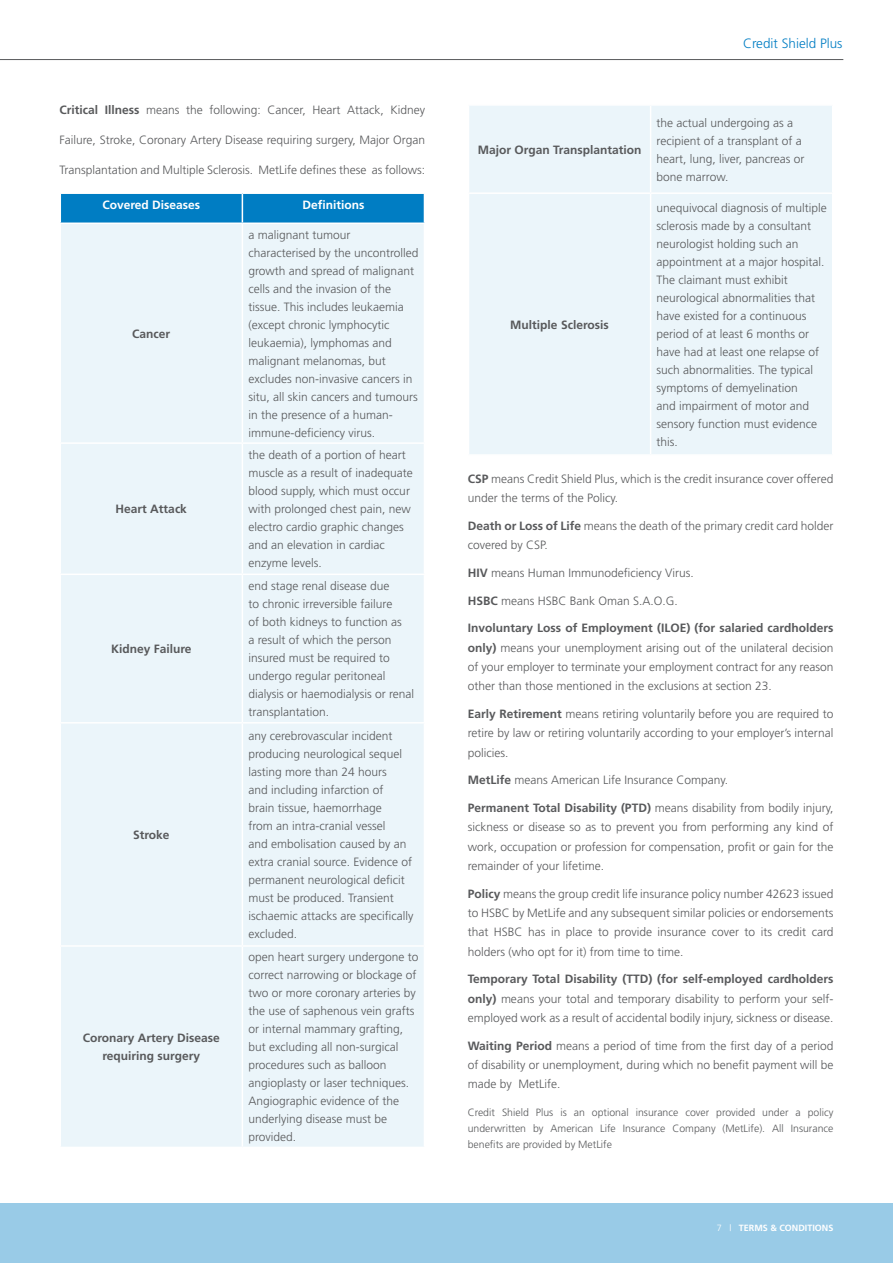
<style>
.page{position:relative;width:893px;height:1263px;background:#fff}
.page>*{position:absolute;margin:0;border:0;box-sizing:border-box;transform-origin:0 0}
.t1{font:300 13.5px "Frutiger LT Std";color:#007dc3}
.t2{font:300 12px/18px "Frutiger";color:#58595b}
.t3{font:700 12px/18px "Frutiger";color:#58595b;text-align:center}
.t4{font:700 12px "Frutiger";color:#fff}
.t5{font:300 10.5px/16.4px "Frutiger LT Std";color:#58595b;text-align:justify}
.t6{font:700 9px "Frutiger";color:#fff}
.s1{font-weight:700}
.s2{font-weight:300}
</style>
<div class="page">
<hr style="left:0;top:59px;width:843px;height:1px;background:#58595b">
<div style="left:0;top:1203px;width:893px;height:60px;background:#99cbe7"></div>
<div style="left:61px;top:224px;width:363px;height:923px;background:#ebf5fa"></div>
<hr style="left:242px;top:224px;width:1px;height:218px;background:#fff">
<hr style="left:242px;top:444px;width:1px;height:130px;background:#fff">
<svg style="left:60px;top:193px;width:365px;height:30px;background:#0e84c6"></svg>
<hr style="left:60px;top:442px;width:182px;height:2px;background:#fff">
<hr style="left:242px;top:442px;width:183px;height:2px;background:#fff">
<hr style="left:60px;top:574px;width:182px;height:1px;background:#fff">
<hr style="left:242px;top:574px;width:183px;height:1px;background:#fff">
<hr style="left:242px;top:575px;width:1px;height:147px;background:#fff">
<hr style="left:60px;top:722px;width:182px;height:2px;background:#fff">
<hr style="left:242px;top:722px;width:183px;height:2px;background:#fff">
<hr style="left:242px;top:724px;width:1px;height:221px;background:#fff">
<hr style="left:60px;top:945px;width:182px;height:2px;background:#fff">
<hr style="left:242px;top:945px;width:183px;height:2px;background:#fff">
<hr style="left:242px;top:947px;width:1px;height:200px;background:#fff">
<div style="left:469px;top:106px;width:363px;height:348px;background:#ebf5fa"></div>
<hr style="left:650px;top:106px;width:1px;height:86px;background:#fff">
<hr style="left:468px;top:192px;width:183px;height:2px;background:#fff">
<hr style="left:651px;top:192px;width:182px;height:2px;background:#fff">
<hr style="left:650px;top:194px;width:1px;height:260px;background:#fff">
<p class="t2" style="left:60px;top:100px;width:367px"><span class="s1">Critical Illness</span> means the following: Cancer, Heart Attack, Kidney</p>
<p class="t2" style="left:60px;top:131px;width:367px">Failure, Stroke, Coronary Artery Disease requiring surgery, Major Organ</p>
<p class="t2" style="left:60px;top:161px;width:367px">Transplantation and Multiple Sclerosis. MetLife defines these as follows:</p>
<p class="t4" style="left:102px;top:197px;width:99px">Covered Diseases</p>
<p class="t4" style="left:302px;top:197px;width:64px">Definitions</p>
<p class="t3" style="left:132px;top:325px;width:40px">Cancer</p>
<p class="t3" style="left:116px;top:500px;width:73px">Heart Attack</p>
<p class="t3" style="left:111px;top:640px;width:82px">Kidney Failure</p>
<p class="t3" style="left:133px;top:826px;width:38px">Stroke</p>
<p class="t3" style="left:83px;top:1029px;width:139px">Coronary Artery Disease requiring surgery</p>
<p class="t2" style="left:248px;top:226px;width:172px">a malignant tumour characterised by the uncontrolled growth and spread of malignant cells and the invasion of the tissue. This includes leukaemia (except chronic lymphocytic leukaemia), lymphomas and malignant melanomas, but excludes non-invasive cancers in situ, all skin cancers and tumours in the presence of a human&shy;immune-deficiency virus.</p>
<p class="t2" style="left:248px;top:446px;width:166px">the death of a portion of heart muscle as a result of inadequate blood supply, which must occur with prolonged chest pain, new electro cardio graphic changes and an elevation in cardiac enzyme levels.</p>
<p class="t2" style="left:248px;top:577px;width:167px">end stage renal disease due<br>to chronic irreversible failure<br>of both kidneys to function as<br>a result of which the person insured must be required to undergo regular peritoneal dialysis or haemodialysis or renal transplantation.</p>
<p class="t2" style="left:248px;top:727px;width:167px">any cerebrovascular incident producing neurological sequel lasting more than 24 hours<br>and including infarction of<br>brain tissue, haemorrhage<br>from an intra-cranial vessel<br>and embolisation caused by an extra cranial source. Evidence of permanent neurological deficit must be produced. Transient ischaemic attacks are specifically excluded.</p>
<p class="t2" style="left:248px;top:948px;width:172px">open heart surgery undergone to correct narrowing or blockage of two or more coronary arteries by the use of saphenous vein grafts or internal mammary grafting, but excluding all non-surgical procedures such as balloon angioplasty or laser techniques.<br>Angiographic evidence of the underlying disease must be provided.</p>
<p class="t1" style="left:743px;top:36px;width:101px">Credit Shield Plus</p>
<p class="t3" style="left:478px;top:140px;width:165px">Major Organ Transplantation</p>
<p class="t2" style="left:657px;top:114px;width:150px">the actual undergoing as a recipient of a transplant of a heart, lung, liver, pancreas or bone marrow.</p>
<p class="t2" style="left:657px;top:199px;width:172px">unequivocal diagnosis of multiple sclerosis made by a consultant neurologist holding such an appointment at a major hospital.<br>The claimant must exhibit neurological abnormalities that have existed for a continuous period of at least 6 months or have had at least one relapse of such abnormalities. The typical symptoms of demyelination<br>and impairment of motor and sensory function must evidence this.</p>
<p class="t2" style="left:468px;top:469px;width:367px;line-height:19.4px"><span class="s1">CSP</span> means Credit Shield Plus, which is the credit insurance cover offered under the terms of the Policy.</p>
<p class="t2" style="left:468px;top:516px;width:367px;line-height:19.4px"><span class="s1">Death or Loss of Life</span> means the death of the primary credit card holder covered by CSP.</p>
<p class="t2" style="left:468px;top:564px;width:228px"><span class="s1">HIV</span> means Human Immunodeficiency Virus.</p>
<p class="t2" style="left:468px;top:591px;width:212px"><span class="s1">HSBC</span> means HSBC Bank Oman S.A.O.G.</p>
<p class="t2" style="left:468px;top:618px;width:367px;line-height:19.4px;text-align:justify"><span class="s1">Involuntary Loss of Employment (ILOE) (for salaried cardholders only)</span> means your unemployment arising out of the unilateral decision of your employer to terminate your employment contract for any reason other than those mentioned in the exclusions at section 23.</p>
<p class="t2" style="left:468px;top:704px;width:367px;line-height:19.4px;text-align:justify"><span class="s1">Early Retirement</span> means retiring voluntarily before you are required to retire by law or retiring voluntarily according to your employer’s internal policies.</p>
<p class="t2" style="left:468px;top:771px;width:262px"><span class="s1">MetLife</span> means American Life Insurance Company.</p>
<p class="t2" style="left:468px;top:798px;width:367px;line-height:19.4px;text-align:justify"><span class="s1">Permanent Total Disability (PTD)</span> means disability from bodily injury, sickness or disease so as to prevent you from performing any kind of work, occupation or profession for compensation, profit or gain for the remainder of your lifetime.</p>
<p class="t2" style="left:468px;top:884px;width:367px;line-height:19.4px;text-align:justify"><span class="s1">Policy</span> means the group credit life insurance policy number 42623 issued to HSBC by MetLife and any subsequent similar policies or endorsements that HSBC has in place to provide insurance cover to its credit card holders (who opt for it) from time to time.</p>
<p class="t2" style="left:468px;top:970px;width:367px;line-height:19.4px;text-align:justify"><span class="s1">Temporary Total Disability (TTD) (for self-employed cardholders only)</span> means your total and temporary disability to perform your self&shy;employed work as a result of accidental bodily injury, sickness or disease.</p>
<p class="t2" style="left:468px;top:1036px;width:367px;line-height:19.4px;text-align:justify"><span class="s1">Waiting Period</span> means a period of time from the first day of a period of disability or unemployment, during which no benefit payment will be made by MetLife.</p>
<p class="t5" style="left:468px;top:1104px;width:367px">Credit Shield Plus is an optional insurance cover provided under a policy underwritten by American Life Insurance Company (MetLife). All Insurance benefits are provided by MetLife</p>
<p class="t3" style="left:510px;top:315px;width:100px">Multiple Sclerosis</p>
<p class="t6" style="left:717px;top:1223px;width:118px"><span class="s2">7 |</span> TERMS &amp; CONDITIONS</p>
</div>
